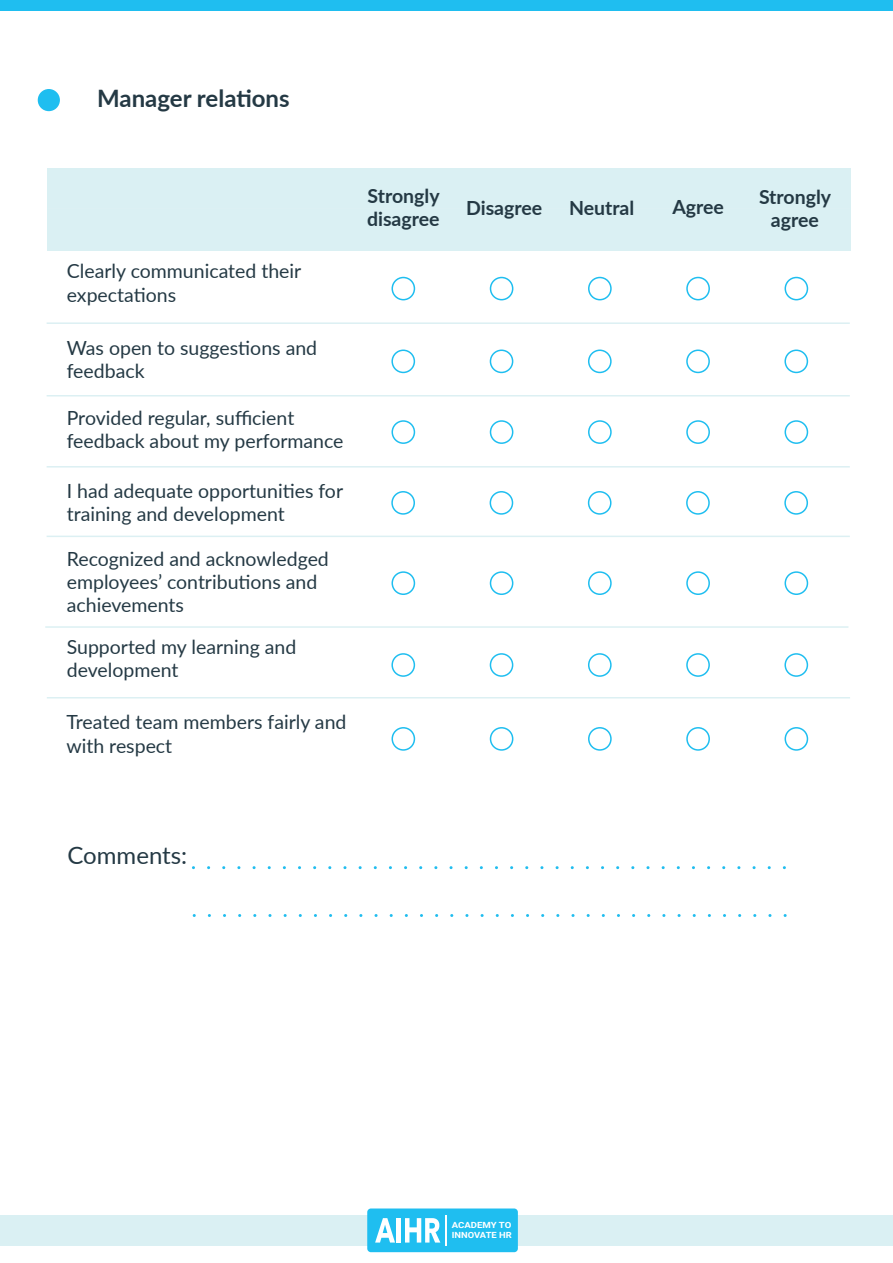
<style>
.page{position:relative;width:893px;height:1263px;background:#fff}
.page>*{position:absolute;margin:0;border:0;box-sizing:border-box;transform-origin:0 0}
.t1{font:700 24px "Lato";color:#243944}
.t2{font:24px "Lato";color:#243944}
.t3{font:19.5px/23.4px "Lato";color:#243944}
.t4{font:700 19.5px/23.4px "Lato";color:#243944}
.t5{font:700 8.4px/9.8px "Roboto";letter-spacing:-.005em;color:#fff;scale:1.14 1}
</style>
<div class="page">
<div style="left:0;top:0;width:893px;height:11px;background:#1fbef0"></div>
<div style="left:47px;top:168px;width:803px;height:83px;background:#daf0f3"></div>
<div style="left:38px;top:89px;width:22px;height:22px;background:#1fbef0;border-radius:50%"></div>
<hr style="left:47px;top:536px;width:803px;height:1px;background:#dcf0f3">
<hr style="left:47px;top:466px;width:803px;height:2px;background:#dcf0f3">
<hr style="left:47px;top:395px;width:803px;height:1px;background:#dcf0f3">
<hr style="left:47px;top:322px;width:803px;height:2px;background:#dcf0f3">
<hr style="left:45px;top:626px;width:803px;height:2px;background:#dcf0f3">
<div style="left:391px;top:277px;width:24px;height:23px;border:2px solid #1fbef0;border-radius:50%"></div>
<div style="left:784px;top:277px;width:24px;height:23px;border:2px solid #1fbef0;border-radius:50%"></div>
<div style="left:686px;top:277px;width:24px;height:23px;border:2px solid #1fbef0;border-radius:50%"></div>
<div style="left:588px;top:277px;width:24px;height:23px;border:2px solid #1fbef0;border-radius:50%"></div>
<div style="left:490px;top:277px;width:23px;height:23px;border:2px solid #1fbef0;border-radius:50%"></div>
<div style="left:391px;top:349px;width:24px;height:24px;border:2px solid #1fbef0;border-radius:50%"></div>
<div style="left:784px;top:349px;width:24px;height:24px;border:2px solid #1fbef0;border-radius:50%"></div>
<div style="left:686px;top:349px;width:24px;height:24px;border:2px solid #1fbef0;border-radius:50%"></div>
<div style="left:588px;top:349px;width:24px;height:24px;border:2px solid #1fbef0;border-radius:50%"></div>
<div style="left:490px;top:349px;width:23px;height:24px;border:2px solid #1fbef0;border-radius:50%"></div>
<div style="left:391px;top:420px;width:24px;height:24px;border:2px solid #1fbef0;border-radius:50%"></div>
<div style="left:784px;top:420px;width:24px;height:24px;border:2px solid #1fbef0;border-radius:50%"></div>
<div style="left:686px;top:420px;width:24px;height:24px;border:2px solid #1fbef0;border-radius:50%"></div>
<div style="left:588px;top:420px;width:24px;height:24px;border:2px solid #1fbef0;border-radius:50%"></div>
<div style="left:490px;top:420px;width:23px;height:24px;border:2px solid #1fbef0;border-radius:50%"></div>
<div style="left:391px;top:491px;width:24px;height:24px;border:2px solid #1fbef0;border-radius:50%"></div>
<div style="left:784px;top:491px;width:24px;height:24px;border:2px solid #1fbef0;border-radius:50%"></div>
<div style="left:686px;top:491px;width:24px;height:24px;border:2px solid #1fbef0;border-radius:50%"></div>
<div style="left:588px;top:491px;width:23px;height:24px;border:2px solid #1fbef0;border-radius:50%"></div>
<div style="left:490px;top:491px;width:23px;height:24px;border:2px solid #1fbef0;border-radius:50%"></div>
<div style="left:391px;top:571px;width:24px;height:24px;border:2px solid #1fbef0;border-radius:50%"></div>
<div style="left:784px;top:571px;width:24px;height:24px;border:2px solid #1fbef0;border-radius:50%"></div>
<div style="left:686px;top:571px;width:24px;height:24px;border:2px solid #1fbef0;border-radius:50%"></div>
<div style="left:588px;top:571px;width:24px;height:24px;border:2px solid #1fbef0;border-radius:50%"></div>
<div style="left:490px;top:571px;width:23px;height:24px;border:2px solid #1fbef0;border-radius:50%"></div>
<div style="left:391px;top:653px;width:24px;height:24px;border:2px solid #1fbef0;border-radius:50%"></div>
<div style="left:784px;top:653px;width:24px;height:24px;border:2px solid #1fbef0;border-radius:50%"></div>
<div style="left:686px;top:653px;width:24px;height:24px;border:2px solid #1fbef0;border-radius:50%"></div>
<div style="left:588px;top:653px;width:24px;height:24px;border:2px solid #1fbef0;border-radius:50%"></div>
<div style="left:490px;top:653px;width:23px;height:24px;border:2px solid #1fbef0;border-radius:50%"></div>
<hr style="left:47px;top:697px;width:803px;height:1px;background:#dcf0f3">
<div style="left:391px;top:727px;width:24px;height:24px;border:2px solid #1fbef0;border-radius:50%"></div>
<div style="left:784px;top:727px;width:24px;height:24px;border:2px solid #1fbef0;border-radius:50%"></div>
<div style="left:686px;top:727px;width:24px;height:24px;border:2px solid #1fbef0;border-radius:50%"></div>
<div style="left:588px;top:727px;width:24px;height:24px;border:2px solid #1fbef0;border-radius:50%"></div>
<div style="left:490px;top:727px;width:23px;height:24px;border:2px solid #1fbef0;border-radius:50%"></div>
<div style="left:0;top:1215px;width:893px;height:31px;background:#daf0f3"></div>
<div style="left:367px;top:1208px;width:151px;height:44px;background:#1fbef0;border-radius:4px"></div>
<hr style="left:446px;top:1215px;width:1px;height:30px;background:#fff">
<svg style="left:375px;top:1218px;width:20px;height:24px"></svg>
<hr style="left:397px;top:1218px;width:4px;height:24px;background:#fff">
<svg style="left:405px;top:1218px;width:35px;height:24px"></svg>
<svg style="left:193px;top:866px;width:593px;height:3px"></svg>
<svg style="left:194px;top:914px;width:593px;height:3px"></svg>
<p class="t1" style="left:97px;top:80px;width:194px">Manager relations</p>
<p class="t3" style="left:67px;top:259px;width:236px">Clearly communicated their expectations</p>
<p class="t3" style="left:67px;top:335px;width:252px">Was open to suggestions and feedback</p>
<p class="t3" style="left:67px;top:405px;width:278px">Provided regular, sufficient feedback about my performance</p>
<p class="t3" style="left:67px;top:478px;width:278px">I had adequate opportunities for training and development</p>
<p class="t3" style="left:67px;top:546px;width:264px">Recognized and acknowledged employees’ contributions and achievements</p>
<p class="t3" style="left:67px;top:634px;width:231px">Supported my learning and development</p>
<p class="t3" style="left:66px;top:710px;width:281px">Treated team members fairly and with respect</p>
<p class="t4" style="left:367px;top:183px;width:74px">Strongly disagree</p>
<p class="t4" style="left:466px;top:195px;width:78px">Disagree</p>
<p class="t4" style="left:569px;top:195px;width:67px">Neutral</p>
<p class="t4" style="left:672px;top:195px;width:53px">Agree</p>
<p class="t4" style="left:759px;top:184px;width:74px;text-align:center">Strongly agree</p>
<p class="t2" style="left:67px;top:838px;width:121px">Comments:</p>
<p class="t5" style="left:452px;top:1220px;width:54px">ACADEMY TO<br>INNOVATE HR</p>
</div>
